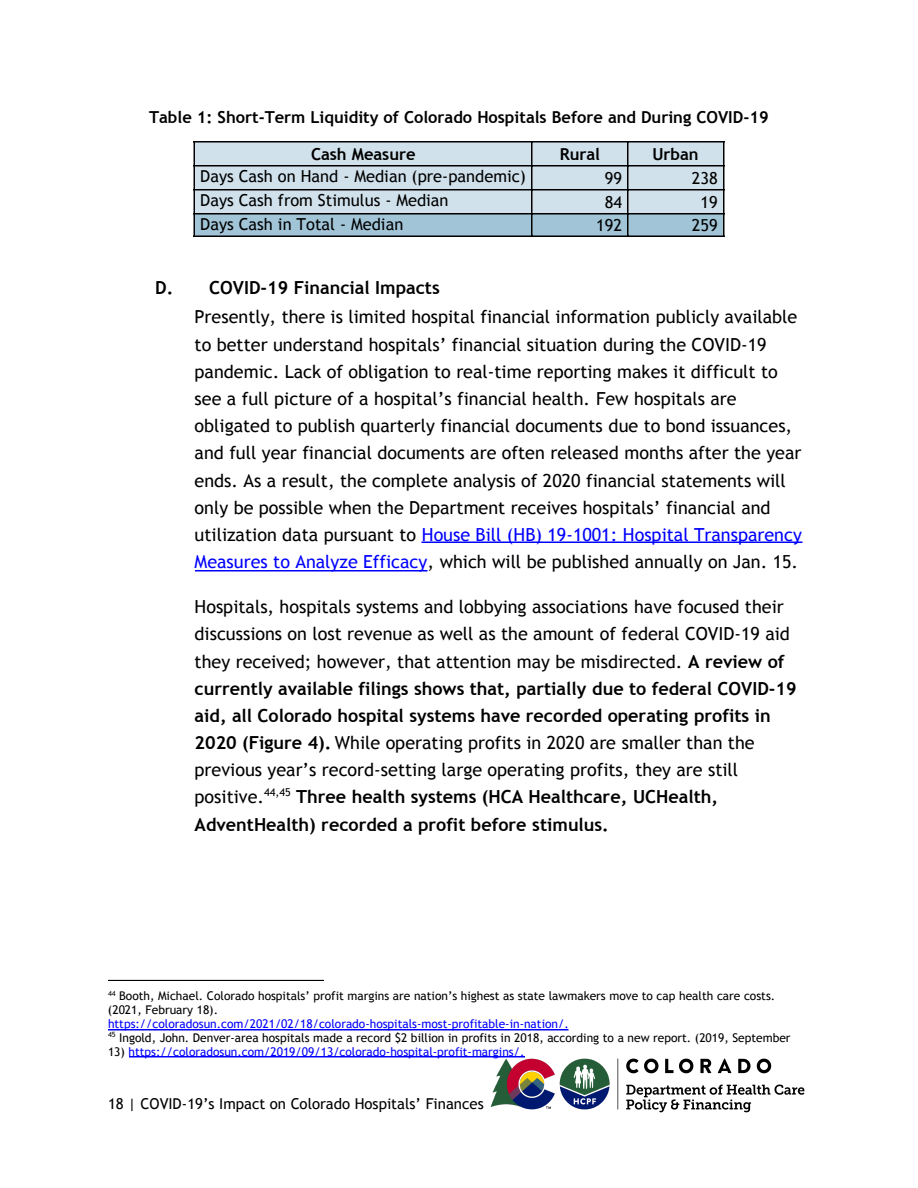
<style>
.page{position:relative;width:918px;height:1188px;background:#fff}
.page>*{position:absolute;margin:0;border:0;box-sizing:border-box;transform-origin:0 0}
.t1{font:18px/27.2px "Trebuchet MS";color:#000}
.t2{font:700 18px "Trebuchet MS";color:#000}
.t3{font:16.5px "Trebuchet MS";color:#000}
.t4{font:700 16.5px "Trebuchet MS";color:#000}
.t5{font:15px "Trebuchet MS";color:#000}
.t6{font:12px/14px "Trebuchet MS";color:#000}
.t7{font:12px "Trebuchet MS";color:#00f}
.s1{color:#00f}
.s2{font-weight:700}
.s3{color:#000}
</style>
<div class="page">
<hr style="left:108px;top:980px;width:216px;height:1px;background:#000">
<div style="left:195px;top:142px;width:337px;height:24px;background:#d0e1eb"></div>
<div style="left:532px;top:142px;width:96px;height:24px;background:#d0e1eb"></div>
<div style="left:628px;top:142px;width:95px;height:24px;background:#d0e1eb"></div>
<div style="left:195px;top:166px;width:337px;height:23px;background:#d0e1eb"></div>
<div style="left:532px;top:166px;width:96px;height:23px;background:#d0e1eb"></div>
<div style="left:628px;top:166px;width:95px;height:23px;background:#d0e1eb"></div>
<div style="left:195px;top:189px;width:337px;height:24px;background:#d0e1eb"></div>
<div style="left:532px;top:189px;width:96px;height:24px;background:#d0e1eb"></div>
<div style="left:628px;top:189px;width:95px;height:24px;background:#d0e1eb"></div>
<div style="left:195px;top:213px;width:337px;height:24px;background:#a1c4d7"></div>
<div style="left:532px;top:213px;width:96px;height:24px;background:#a1c4d7"></div>
<div style="left:628px;top:213px;width:95px;height:24px;background:#a1c4d7"></div>
<hr style="left:194px;top:141px;width:1px;height:96px;background:#000">
<hr style="left:531px;top:141px;width:1px;height:96px;background:#000">
<hr style="left:627px;top:141px;width:1px;height:96px;background:#000">
<hr style="left:723px;top:141px;width:2px;height:96px;background:#000">
<hr style="left:193px;top:141px;width:531px;height:2px;background:#000">
<hr style="left:193px;top:165px;width:531px;height:1px;background:#000">
<hr style="left:193px;top:189px;width:531px;height:1px;background:#000">
<hr style="left:193px;top:213px;width:531px;height:2px;background:#000">
<hr style="left:193px;top:236px;width:531px;height:1px;background:#000">
<hr style="left:422px;top:541px;width:381px;height:2px;background:#00f">
<hr style="left:195px;top:570px;width:233px;height:1px;background:#00f">
<hr style="left:108px;top:1029px;width:460px;height:1px;background:#00f">
<hr style="left:129px;top:1056px;width:396px;height:2px;background:#00f">
<img style="left:490px;top:1059px;width:314px;height:54px">
<p class="t4" style="left:149px;top:108px;width:621px">Table 1: Short-Term Liquidity of Colorado Hospitals Before and During COVID-19</p>
<p class="t4" style="left:311px;top:145px;width:106px">Cash Measure</p>
<p class="t4" style="left:560px;top:145px;width:42px">Rural</p>
<p class="t4" style="left:652px;top:145px;width:48px">Urban</p>
<p class="t3" style="left:200px;top:167px;width:327px">Days Cash on Hand - Median (pre-pandemic)</p>
<p class="t3" style="left:605px;top:169px;width:19px">99</p>
<p class="t3" style="left:692px;top:169px;width:27px">238</p>
<p class="t3" style="left:200px;top:191px;width:250px">Days Cash from Stimulus - Median</p>
<p class="t3" style="left:605px;top:192px;width:19px">84</p>
<p class="t3" style="left:700px;top:192px;width:19px">19</p>
<p class="t3" style="left:200px;top:214px;width:205px">Days Cash in Total - Median</p>
<p class="t3" style="left:596px;top:216px;width:27px">192</p>
<p class="t3" style="left:692px;top:216px;width:27px">259</p>
<h4 class="t2" style="left:155px;top:277px;width:286px">D. COVID-19 Financial Impacts</h4>
<p class="t1" style="left:195px;top:303px;width:609px">Presently, there is limited hospital financial information publicly available to better understand hospitals’ financial situation during the COVID-19 pandemic. Lack of obligation to real-time reporting makes it difficult to see a full picture of a hospital’s financial health. Few hospitals are obligated to publish quarterly financial documents due to bond issuances, and full year financial documents are often released months after the year ends. As a result, the complete analysis of 2020 financial statements will only be possible when the Department receives hospitals’ financial and utilization data pursuant to <span class="s1">House Bill (HB) 19-1001: Hospital Transparency Measures to Analyze Efficacy</span>, which will be published annually on Jan. 15.</p>
<p class="t1" style="left:195px;top:593px;width:603px">Hospitals, hospitals systems and lobbying associations have focused their discussions on lost revenue as well as the amount of federal COVID-19 aid they received; however, that attention may be misdirected. <span class="s2">A review of currently available filings shows that, partially due to federal COVID-19 aid, all Colorado hospital systems have recorded operating profits in 2020 (Figure 4).</span> While operating profits in 2020 are smaller than the previous year’s record-setting large operating profits, they are still positive.<sup>44,45</sup> <span class="s2">Three health systems (HCA Healthcare, UCHealth, AdventHealth) recorded a profit before stimulus.</span></p>
<p class="t6" style="left:108px;top:989px;width:669px"><sup>44</sup> Booth, Michael. Colorado hospitals’ profit margins are nation’s highest as state lawmakers move to cap health care costs. (2021, February 18).</p>
<p class="t7" style="left:108px;top:1017px;width:462px">https://coloradosun.com/2021/02/18/colorado-hospitals-most-profitable-in-nation/.</p>
<p class="t6" style="left:108px;top:1031px;width:684px"><sup>45</sup> Ingold, John. Denver-area hospitals made a record $2 billion in profits in 2018, according to a new report. (2019, September</p>
<p class="t7" style="left:108px;top:1045px;width:418px"><span class="s3">13)</span> https://coloradosun.com/2019/09/13/colorado-hospital-profit-margins/.</p>
<p class="t5" style="left:108px;top:1095px;width:377px">18 | COVID-19’s Impact on Colorado Hospitals’ Finances</p>
</div>
